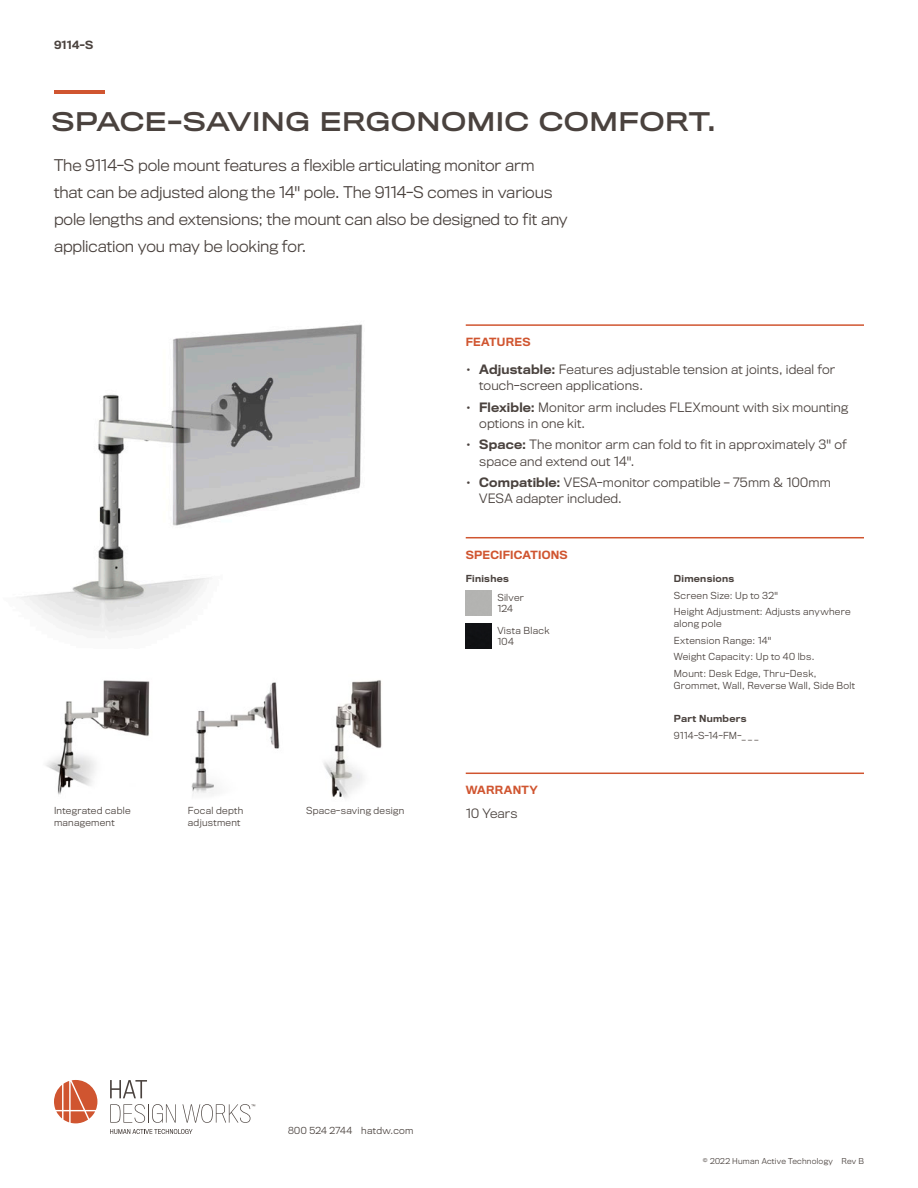
<style>
.page{position:relative;width:918px;height:1188px;background:#fff}
.page>*{position:absolute;margin:0;border:0;box-sizing:border-box;transform-origin:0 0}
.Intro_Header{font:24px "Titling Gothic FB Wide Standard";letter-spacing:.005em;color:#4a423e}
.Description_-_Main{font:300 15px/27px "Titling Gothic FB";letter-spacing:-.005em;color:#4a423e}
.Body_-_Features{font:300 12px/16.5px "Titling Gothic FB";letter-spacing:.01em;color:#4a423e}
.Body_-_Warranty{font:300 12px "Titling Gothic FB";letter-spacing:.01em;color:#4a423e}
.Subhead{font:500 10.5px "Titling Gothic FB";letter-spacing:.02em;color:#d05530}
.Product_Name_-_Small{font:500 10.5px "Titling Gothic FB";color:#4a423e}
.Body_-_Specification{font:300 9px/12px "Titling Gothic FB";letter-spacing:.03em;color:#4a423e}
.Body_-_Specification-2{font:500 9px "Titling Gothic FB";letter-spacing:.035em;color:#4a423e}
.Contact_Info{font:300 9px "Titling Gothic FB";letter-spacing:.035em;color:#4a423e}
.Finishes{font:300 9px "Titling Gothic FB";letter-spacing:.015em;color:#4a423e}
.Copyright{font:300 7.5px "Titling Gothic FB";letter-spacing:.03em;color:#4a423e}
.s1{font-weight:500}
</style>
<div class="page">
<hr style="left:466px;top:324px;width:398px;height:2px;background:#d05530">
<hr style="left:466px;top:537px;width:398px;height:1px;background:#d05530">
<img style="left:466px;top:624px;width:25px;height:24px">
<hr style="left:466px;top:773px;width:398px;height:1px;background:#d05530">
<img style="left:21px;top:324px;width:342px;height:309px">
<img style="left:46px;top:680px;width:104px;height:115px">
<img style="left:323px;top:680px;width:59px;height:118px">
<img style="left:191px;top:682px;width:89px;height:114px">
<svg style="left:54px;top:1080px;width:43px;height:43px"></svg>
<svg style="left:110px;top:1104px;width:66px;height:19px"></svg>
<svg style="left:110px;top:1080px;width:37px;height:18px"></svg>
<svg style="left:182px;top:1104px;width:73px;height:19px"></svg>
<svg style="left:110px;top:1129px;width:83px;height:5px"></svg>
<hr style="left:54px;top:91px;width:51px;height:3px;background:#d05530">
<p class="Product_Name_-_Small" style="left:54px;top:38px;width:41px">9114-S</p>
<p class="Intro_Header" style="left:51px;top:107px;width:667px">SPACE-SAVING ERGONOMIC COMFORT.</p>
<p class="Description_-_Main" style="left:54px;top:152px;width:515px">The 9114-S pole mount features a flexible articulating monitor arm<br>that can be adjusted along the 14" pole. The 9114-S comes in various pole lengths and extensions; the mount can also be designed to fit any application you may be looking for.</p>
<p class="Subhead" style="left:466px;top:336px;width:66px">FEATURES</p>
<p class="Body_-_Features" style="left:479px;top:361px;width:358px;text-indent:-14px"><span class="s1">• Adjustable:</span> Features adjustable tension at joints, ideal for touch-screen applications.</p>
<p class="Body_-_Features" style="left:479px;top:399px;width:370px;text-indent:-14px"><span class="s1">• Flexible:</span> Monitor arm includes FLEXmount with six mounting options in one kit.</p>
<p class="Body_-_Features" style="left:479px;top:436px;width:369px;text-indent:-14px"><span class="s1">• Space:</span> The monitor arm can fold to fit in approximately 3" of space and extend out 14".</p>
<p class="Body_-_Features" style="left:479px;top:474px;width:353px;text-indent:-14px"><span class="s1">• Compatible:</span> VESA-monitor compatible – 75mm &amp; 100mm<br>VESA adapter included.</p>
<p class="Body_-_Specification" style="left:54px;top:805px;width:78px">Integrated cable</p>
<p class="Body_-_Specification" style="left:306px;top:805px;width:100px">Space-saving design</p>
<p class="Body_-_Specification" style="left:54px;top:817px;width:62px">management</p>
<p class="Body_-_Specification" style="left:188px;top:805px;width:57px">Focal depth adjustment</p>
<p class="Subhead" style="left:466px;top:548px;width:104px">SPECIFICATIONS</p>
<p class="Body_-_Specification-2" style="left:466px;top:573px;width:45px">Finishes</p>
<p class="Body_-_Specification" style="left:497px;top:592px;width:28px">Silver</p>
<p class="Finishes" style="left:497px;top:603px;width:17px">124</p>
<p class="Body_-_Specification" style="left:497px;top:625px;width:54px">Vista Black</p>
<p class="Finishes" style="left:497px;top:636px;width:18px">104</p>
<p class="Subhead" style="left:466px;top:784px;width:74px">WARRANTY</p>
<p class="Body_-_Warranty" style="left:466px;top:806px;width:53px">10 Years</p>
<p class="Body_-_Specification-2" style="left:674px;top:573px;width:62px">Dimensions</p>
<p class="Body_-_Specification" style="left:674px;top:589px;width:106px">Screen Size: Up to 32"</p>
<p class="Body_-_Specification" style="left:674px;top:606px;width:178px">Height Adjustment: Adjusts anywhere along pole</p>
<p class="Body_-_Specification" style="left:674px;top:634px;width:99px">Extension Range: 14"</p>
<p class="Body_-_Specification" style="left:674px;top:651px;width:142px">Weight Capacity: Up to 40 lbs.</p>
<p class="Body_-_Specification" style="left:674px;top:668px;width:183px">Mount: Desk Edge, Thru-Desk,<br>Grommet, Wall, Reverse Wall, Side Bolt</p>
<p class="Body_-_Specification-2" style="left:674px;top:713px;width:74px">Part Numbers</p>
<p class="Body_-_Specification" style="left:674px;top:729px;width:86px">9114-S-14-FM-_ _ _</p>
<p class="Contact_Info" style="left:288px;top:1125px;width:127px">800 524 2744 hatdw.com</p>
<p class="Copyright" style="left:703px;top:1157px;width:163px">© 2022 Human Active Technology Rev B</p>
</div>
